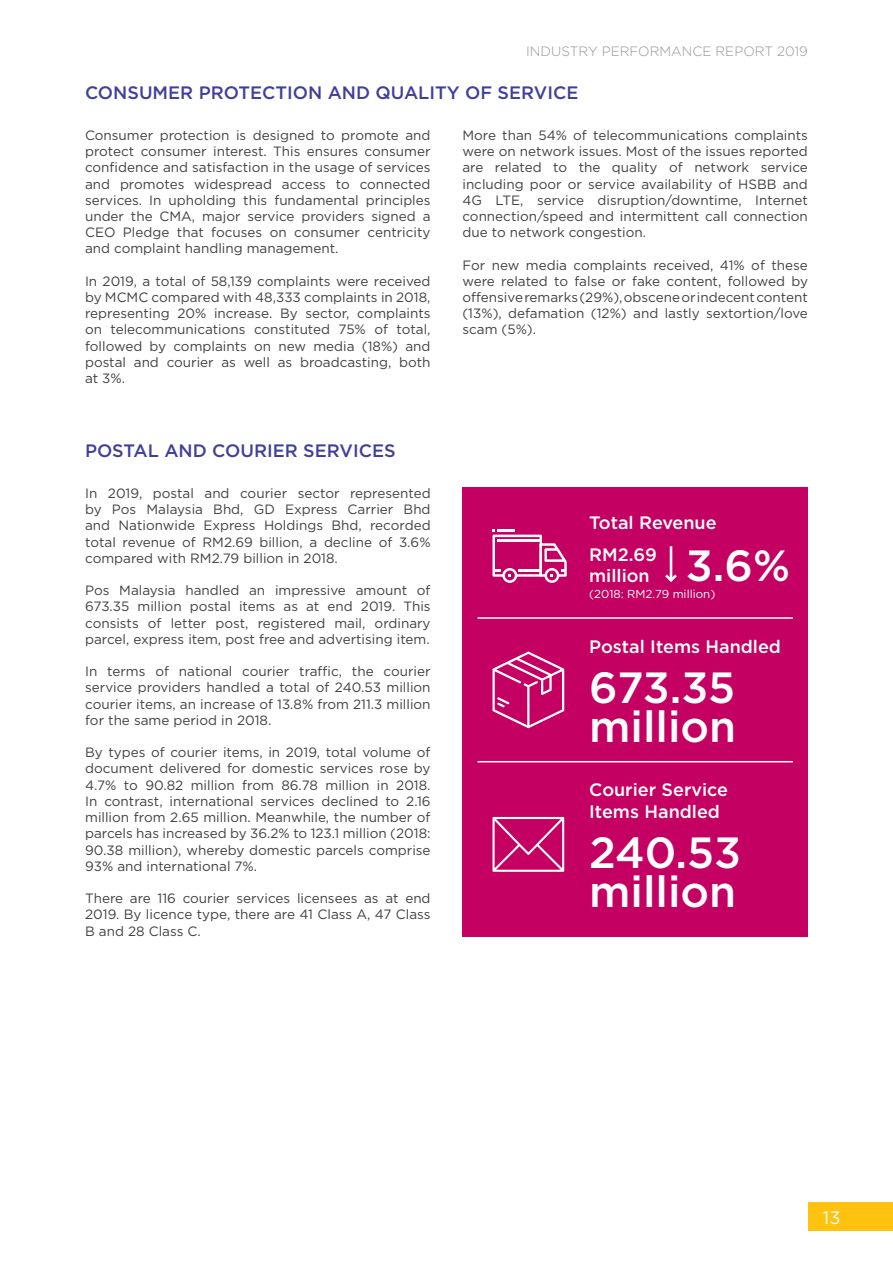
<style>
.page{position:relative;width:893px;height:1263px;background:#fff}
.page>*{position:absolute;margin:0;border:0;box-sizing:border-box;transform-origin:0 0}
.t1{font:500 43.65px/39px "Gotham";color:#fff}
.t2{font:500 18px/21.6px "Gotham";color:#fff}
.t3{font:500 18px "Gotham";color:#414099}
.t4{font:18px "Gotham";color:#fff}
.t5{font:13.5px/16.2px "Gotham";color:#414042;text-align:justify}
.t6{font:300 13.5px "Gotham";color:#939598}
.t7{font:11.55px "Gotham";color:#fff}
</style>
<div class="page">
<div style="left:462px;top:487px;width:346px;height:450px;background:#c40063"></div>
<hr style="left:477px;top:761px;width:316px;height:1px;background:#fff">
<hr style="left:477px;top:617px;width:316px;height:2px;background:#fff">
<svg style="left:492px;top:651px;width:72px;height:77px"></svg>
<svg style="left:665px;top:546px;width:12px;height:36px"></svg>
<svg style="left:492px;top:817px;width:72px;height:55px"></svg>
<svg style="left:492px;top:530px;width:75px;height:53px"></svg>
<div style="left:808px;top:1203px;width:85px;height:28px;background:#ffc20e"></div>
<p class="t6" style="left:526px;top:43px;width:283px">INDUSTRY PERFORMANCE REPORT 2019</p>
<h2 class="t3" style="left:85px;top:81px;width:495px">CONSUMER PROTECTION AND QUALITY OF SERVICE</h2>
<p class="t5" style="left:85px;top:127px;width:347px">Consumer protection is designed to promote and protect consumer interest. This ensures consumer confidence and satisfaction in the usage of services and promotes widespread access to connected services. In upholding this fundamental principles under the CMA, major service providers signed a CEO Pledge that focuses on consumer centricity and complaint handling management.</p>
<p class="t5" style="left:85px;top:273px;width:347px">In 2019, a total of 58,139 complaints were received by MCMC compared with 48,333 complaints in 2018, representing 20% increase. By sector, complaints on telecommunications constituted 75% of total, followed by complaints on new media (18%) and postal and courier as well as broadcasting, both at 3%.</p>
<p class="t5" style="left:462px;top:127px;width:347px">More than 54% of telecommunications complaints were on network issues. Most of the issues reported are related to the quality of network service including poor or service availability of HSBB and 4G LTE, service disruption/downtime, Internet connection/speed and intermittent call connection due to network congestion.</p>
<p class="t5" style="left:462px;top:256px;width:347px">For new media complaints received, 41% of these were related to false or fake content, followed by offensive remarks (29%), obscene or indecent content (13%), defamation (12%) and lastly sextortion/love scam (5%).</p>
<h2 class="t3" style="left:85px;top:439px;width:312px">POSTAL AND COURIER SERVICES</h2>
<p class="t5" style="left:85px;top:485px;width:347px">In 2019, postal and courier sector represented by Pos Malaysia Bhd, GD Express Carrier Bhd and Nationwide Express Holdings Bhd, recorded total revenue of RM2.69 billion, a decline of 3.6% compared with RM2.79 billion in 2018.</p>
<p class="t5" style="left:85px;top:582px;width:347px">Pos Malaysia handled an impressive amount of 673.35 million postal items as at end 2019. This consists of letter post, registered mail, ordinary parcel, express item, post free and advertising item.</p>
<p class="t5" style="left:85px;top:663px;width:347px">In terms of national courier traffic, the courier service providers handled a total of 240.53 million courier items, an increase of 13.8% from 211.3 million for the same period in 2018.</p>
<p class="t5" style="left:85px;top:744px;width:347px">By types of courier items, in 2019, total volume of document delivered for domestic services rose by 4.7% to 90.82 million from 86.78 million in 2018.<br>In contrast, international services declined to 2.16 million from 2.65 million. Meanwhile, the number of parcels has increased by 36.2% to 123.1 million (2018:<br>90.38 million), whereby domestic parcels comprise 93% and international 7%.</p>
<p class="t5" style="left:85px;top:890px;width:347px">There are 116 courier services licensees as at end 2019. By licence type, there are 41 Class A, 47 Class B and 28 Class C.</p>
<h2 class="t2" style="left:589px;top:512px;width:129px">Total Revenue</h2>
<h2 class="t2" style="left:589px;top:543px;width:69px">RM2.69 million</h2>
<p class="t7" style="left:589px;top:586px;width:128px">(2018: RM2.79 million)</p>
<h1 class="t1" style="left:686px;top:546px;width:106px">3.6%</h1>
<h2 class="t2" style="left:589px;top:635px;width:193px">Postal Items Handled</h2>
<h1 class="t1" style="left:589px;top:667px;width:148px">673.35 million</h1>
<h2 class="t2" style="left:589px;top:779px;width:140px">Courier Service<br>Items Handled</h2>
<h1 class="t1" style="left:589px;top:832px;width:153px">240.53 million</h1>
<h2 class="t4" style="left:823px;top:1206px;width:19px">13</h2>
</div>
